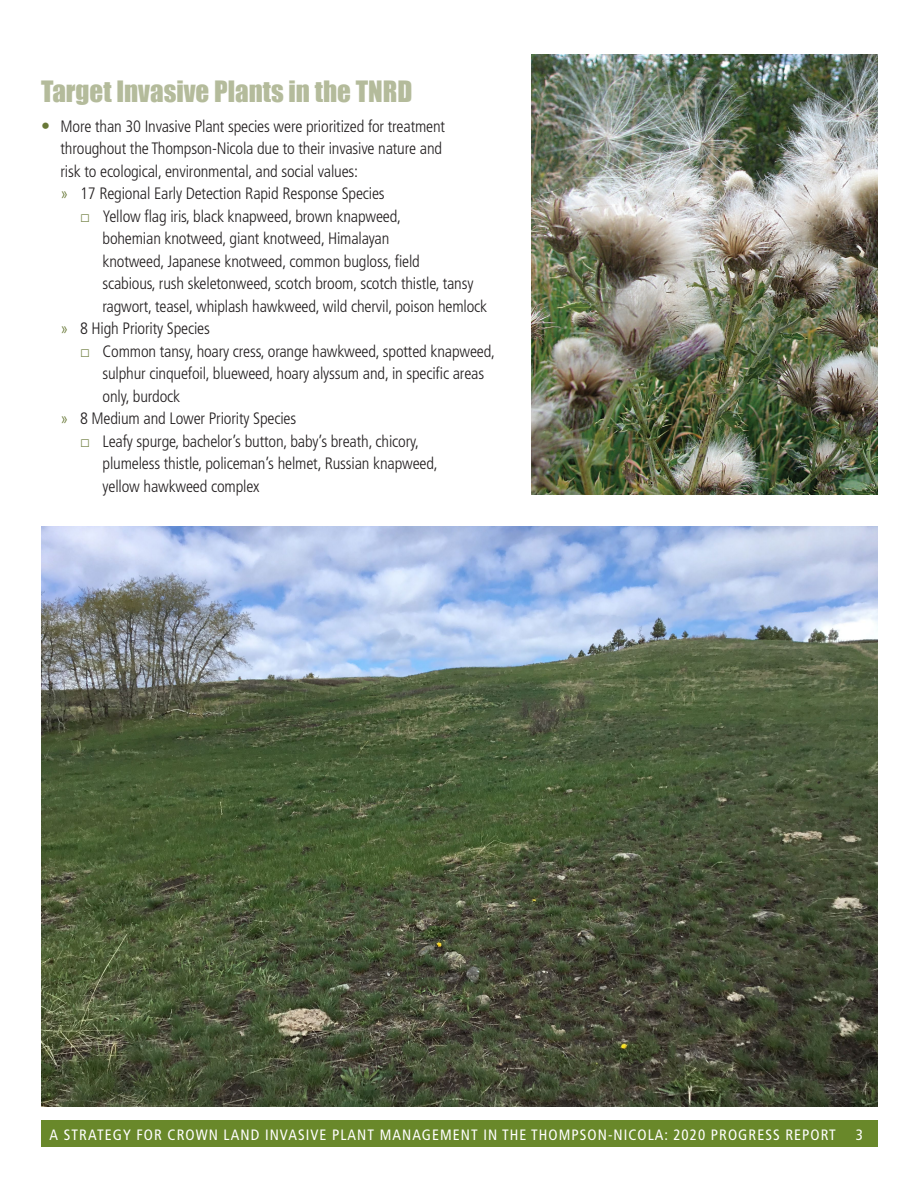
<style>
.page{position:relative;width:918px;height:1188px;background:#fff}
.page>*{position:absolute;margin:0;border:0;box-sizing:border-box;transform-origin:0 0}
.Subheads{font:27px "Impact";color:#b4bb9b}
.Bullets{font:300 condensed 16.5px/22.5px "Frutiger";letter-spacing:-.01em;color:#231f20}
.t1{font:condensed 15px "Frutiger";letter-spacing:.07em;color:#fff}
.s1{font-weight:700;font-size:18px;color:#687837}
.s2{color:#687837}
.s3{font-family:"Arial";font-weight:400;font-stretch:normal;color:#687837}
</style>
<div class="page">
<div style="left:41px;top:1120px;width:837px;height:28px;background:#69882a"></div>
<img style="left:41px;top:526px;width:836px;height:581px">
<img style="left:531px;top:54px;width:347px;height:441px">
<p class="Subheads" style="left:41px;top:71px;width:373px">Target Invasive Plants in the TNRD</p>
<p class="Bullets" style="left:61px;top:115px;width:386px;text-indent:-20px"><span class="s1">•</span> More than 30 Invasive Plant species were prioritized for treatment throughout the Thompson-Nicola due to their invasive nature and risk to ecological, environmental, and social values:<br><span class="s2">»</span> 17 Regional Early Detection Rapid Response Species</p>
<p class="Bullets" style="left:80px;top:205px;width:323px"><span class="s3">□</span> Yellow flag iris, black knapweed, brown knapweed,</p>
<p class="Bullets" style="left:103px;top:227px;width:288px">bohemian knotweed, giant knotweed, Himalayan</p>
<p class="Bullets" style="left:103px;top:250px;width:319px">knotweed, Japanese knotweed, common bugloss, field</p>
<p class="Bullets" style="left:103px;top:272px;width:372px">scabious, rush skeletonweed, scotch broom, scotch thistle, tansy</p>
<p class="Bullets" style="left:103px;top:295px;width:386px">ragwort, teasel, whiplash hawkweed, wild chervil, poison hemlock</p>
<p class="Bullets" style="left:61px;top:317px;width:151px"><span class="s2">»</span> 8 High Priority Species</p>
<p class="Bullets" style="left:80px;top:340px;width:417px"><span class="s3">□</span> Common tansy, hoary cress, orange hawkweed, spotted knapweed,</p>
<p class="Bullets" style="left:103px;top:362px;width:383px">sulphur cinquefoil, blueweed, hoary alyssum and, in specific areas</p>
<p class="Bullets" style="left:103px;top:385px;width:79px">only, burdock</p>
<p class="Bullets" style="left:61px;top:407px;width:237px"><span class="s2">»</span> 8 Medium and Lower Priority Species</p>
<p class="Bullets" style="left:103px;top:430px;width:337px;text-indent:-22px"><span class="s3">□</span> Leafy spurge, bachelor’s button, baby’s breath, chicory, plumeless thistle, policeman’s helmet, Russian knapweed, yellow hawkweed complex</p>
<p class="t1" style="left:50px;top:1126px;width:788px">A STRATEGY FOR CROWN LAND INVASIVE PLANT MANAGEMENT IN THE THOMPSON-NICOLA: 2020 PROGRESS REPORT</p>
<p class="t1" style="left:856px;top:1126px;width:9px">3</p>
</div>
